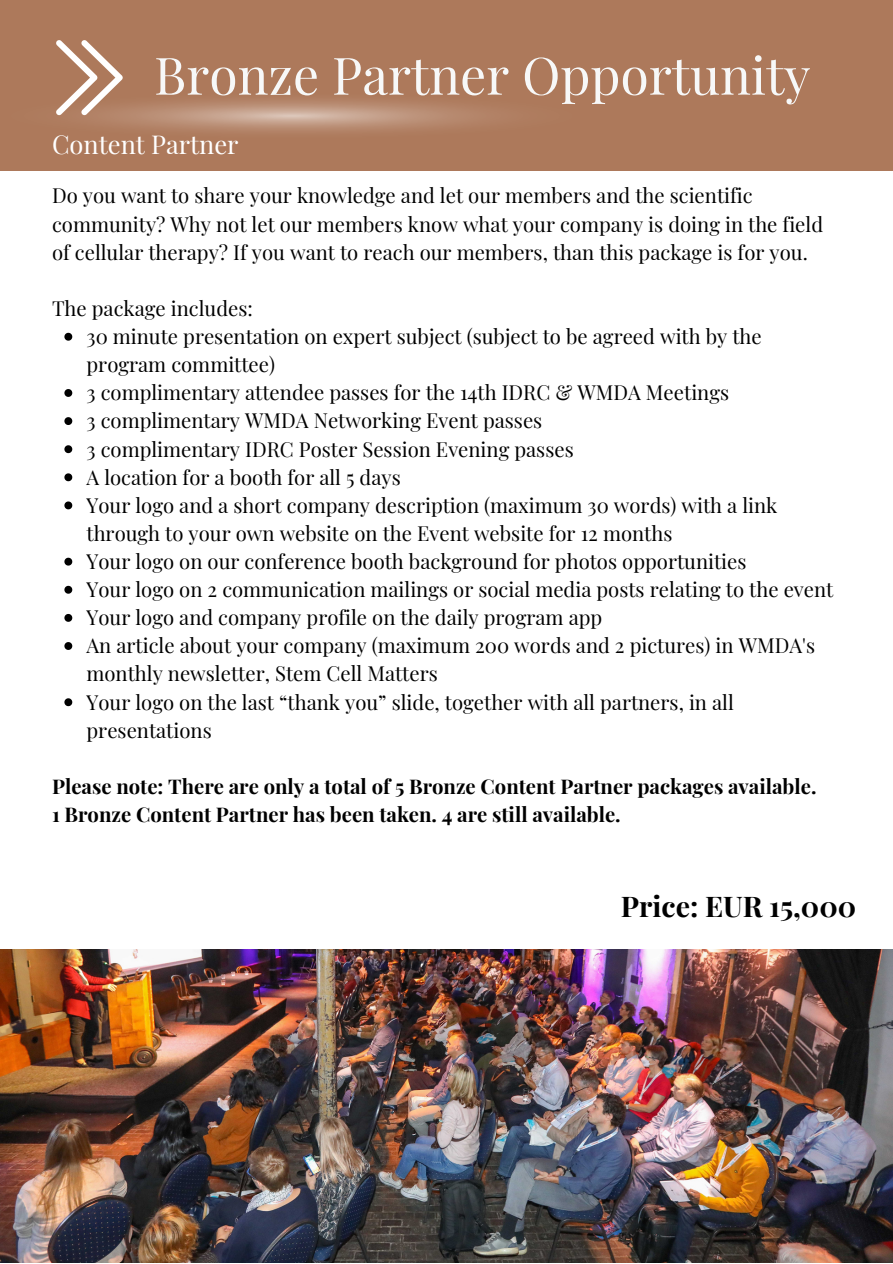
<style>
.page{position:relative;width:893px;height:1264px;background:#fff}
.page>*{position:absolute;margin:0;border:0;box-sizing:border-box;transform-origin:0 0}
.t1{font:51.6px "Playfair Display";color:#f7f8f8}
.t2{font:700 28.5px "Playfair Display";color:#000}
.t3{font:25.5px "Playfair Display";color:#fff}
.t4{font:20.25px/28px "Playfair Display";color:#000}
.t5{font:700 20.25px "Playfair Display";color:#000}
</style>
<div class="page">
<div style="left:0;top:0;width:892px;height:1262px;background:#ad795b"></div>
<div style="left:0;top:172px;width:892px;height:812px;background:#fff"></div>
<svg style="left:56px;top:40px;width:439px;height:92px"></svg>
<svg style="left:64px;top:333px;width:8px;height:8px"></svg>
<svg style="left:64px;top:389px;width:8px;height:8px"></svg>
<svg style="left:64px;top:417px;width:8px;height:8px"></svg>
<svg style="left:64px;top:445px;width:8px;height:8px"></svg>
<svg style="left:64px;top:473px;width:8px;height:8px"></svg>
<svg style="left:64px;top:501px;width:8px;height:8px"></svg>
<svg style="left:64px;top:557px;width:8px;height:8px"></svg>
<svg style="left:64px;top:586px;width:8px;height:7px"></svg>
<svg style="left:64px;top:614px;width:8px;height:8px"></svg>
<svg style="left:64px;top:642px;width:8px;height:8px"></svg>
<svg style="left:64px;top:698px;width:8px;height:8px"></svg>
<img style="left:0;top:949px;width:892px;height:313px">
<p class="t1" style="left:154px;top:39px;width:657px">Bronze Partner Opportunity</p>
<p class="t3" style="left:52px;top:126px;width:188px">Content Partner</p>
<p class="t4" style="left:52px;top:181px;width:772px">Do you want to share your knowledge and let our members and the scientific community? Why not let our members know what your company is doing in the field of cellular therapy? If you want to reach our members, than this package is for you.</p>
<p class="t4" style="left:52px;top:293px;width:202px">The package includes:</p>
<p class="t4" style="left:86px;top:321px;width:676px">30 minute presentation on expert subject (subject to be agreed with by the program committee)</p>
<p class="t4" style="left:86px;top:378px;width:644px">3 complimentary attendee passes for the 14th IDRC &amp; WMDA Meetings</p>
<p class="t4" style="left:86px;top:406px;width:457px">3 complimentary WMDA Networking Event passes</p>
<p class="t4" style="left:86px;top:434px;width:488px">3 complimentary IDRC Poster Session Evening passes</p>
<p class="t4" style="left:86px;top:462px;width:316px">A location for a booth for all 5 days</p>
<p class="t4" style="left:86px;top:490px;width:692px">Your logo and a short company description (maximum 30 words) with a link through to your own website on the Event website for 12 months</p>
<p class="t4" style="left:86px;top:546px;width:661px">Your logo on our conference booth background for photos opportunities</p>
<p class="t4" style="left:86px;top:574px;width:748px">Your logo on 2 communication mailings or social media posts relating to the event</p>
<p class="t4" style="left:86px;top:602px;width:517px">Your logo and company profile on the daily program app</p>
<p class="t4" style="left:86px;top:631px;width:730px">An article about your company (maximum 200 words and 2 pictures) in WMDA's monthly newsletter, Stem Cell Matters</p>
<p class="t4" style="left:86px;top:687px;width:648px">Your logo on the last “thank you” slide, together with all partners, in all presentations</p>
<p class="t5" style="left:52px;top:772px;width:765px">Please note: There are only a total of 5 Bronze Content Partner packages available.</p>
<p class="t5" style="left:52px;top:800px;width:570px">1 Bronze Content Partner has been taken. 4 are still available.</p>
<p class="t2" style="left:620px;top:886px;width:237px">Price: EUR 15,000</p>
</div>
